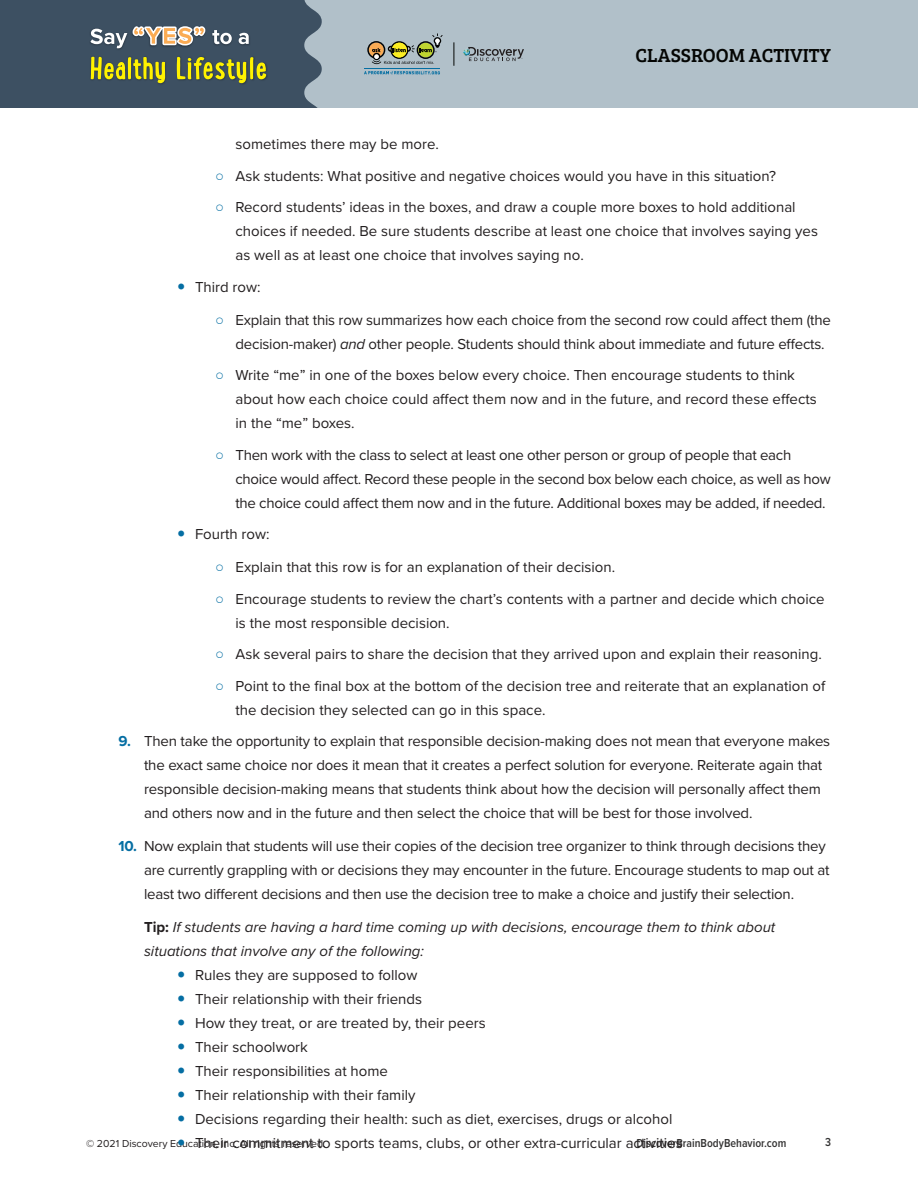
<style>
.page{position:relative;width:918px;height:1188px;background:#fff}
.page>*{position:absolute;margin:0;border:0;box-sizing:border-box;transform-origin:0 0}
.t1{font:19.5px "Bree Serif";color:#040503}
.t2{font:15px/24px "Proxima Nova";color:#231f20}
.t3{font:15px/24px "Proxima Nova";letter-spacing:-.02em;color:#231f20}
.Numbered_list_no_num{font:italic 15px/24px "Proxima Nova";color:#231f20}
.t4{font:600 12px "Proxima Nova Cond";color:#343333}
.t5{font:10.5px "Proxima Nova";color:#231f20}
.s1{font-family:"Arial";color:#056ea3}
.s2{font-style:italic}
.s3{font-weight:700;color:#056ea3}
.s4{font-weight:700;font-style:normal}
</style>
<div class="page">
<div style="left:304px;top:0;width:614px;height:108px;background:#b1c0c9"></div>
<svg style="left:463px;top:47px;width:61px;height:14px"></svg>
<svg style="left:454px;top:42px;width:1px;height:24px"></svg>
<svg style="left:367px;top:33px;width:76px;height:32px"></svg>
<svg style="left:364px;top:71px;width:76px;height:4px"></svg>
<hr style="left:364px;top:68px;width:76px;height:1px;background:#046ea2">
<svg style="left:0;top:0;width:322px;height:108px;background:#506063"></svg>
<h1 class="t1" style="left:636px;top:41px;width:197px">CLASSROOM ACTIVITY</h1>
<p class="t2" style="left:236px;top:131px;width:205px">sometimes there may be more.</p>
<p class="t2" style="left:215px;top:163px;width:562px"><span class="s1">○</span> Ask students: What positive and negative choices would you have in this situation?</p>
<p class="t2" style="left:236px;top:194px;width:584px;text-indent:-20px"><span class="s1">○</span> Record students’ ideas in the boxes, and draw a couple more boxes to hold additional choices if needed. Be sure students describe at least one choice that involves saying yes as well as at least one choice that involves saying no.</p>
<p class="t2" style="left:195px;top:274px;width:67px">Third row:</p>
<p class="t2" style="left:236px;top:307px;width:597px;text-indent:-20px"><span class="s1">○</span> Explain that this row summarizes how each choice from the second row could affect them (the decision-maker) <span class="s2">and</span> other people. Students should think about immediate and future effects.</p>
<p class="t2" style="left:236px;top:362px;width:583px;text-indent:-20px"><span class="s1">○</span> Write “me” in one of the boxes below every choice. Then encourage students to think about how each choice could affect them now and in the future, and record these effects in the “me” boxes.</p>
<p class="t3" style="left:236px;top:442px;width:597px;text-indent:-20px"><span class="s1">○</span> Then work with the class to select at least one other person or group of people that each choice would affect. Record these people in the second box below each choice, as well as how the choice could affect them now and in the future. Additional boxes may be added, if needed.</p>
<p class="t2" style="left:195px;top:521px;width:76px">Fourth row:</p>
<p class="t2" style="left:215px;top:554px;width:401px"><span class="s1">○</span> Explain that this row is for an explanation of their decision.</p>
<p class="t2" style="left:236px;top:586px;width:591px;text-indent:-20px"><span class="s1">○</span> Encourage students to review the chart’s contents with a partner and decide which choice is the most responsible decision.</p>
<p class="t2" style="left:215px;top:641px;width:608px"><span class="s1">○</span> Ask several pairs to share the decision that they arrived upon and explain their reasoning.</p>
<p class="t2" style="left:236px;top:673px;width:591px;text-indent:-20px"><span class="s1">○</span> Point to the final box at the bottom of the decision tree and reiterate that an explanation of the decision they selected can go in this space.</p>
<p class="t2" style="left:144px;top:728px;width:688px;text-indent:-26px"><span class="s3">9.</span> Then take the opportunity to explain that responsible decision-making does not mean that everyone makes the exact same choice nor does it mean that it creates a perfect solution for everyone. Reiterate again that responsible decision-making means that students think about how the decision will personally affect them and others now and in the future and then select the choice that will be best for those involved.</p>
<p class="t2" style="left:144px;top:833px;width:687px;text-indent:-26px"><span class="s3">10.</span> Now explain that students will use their copies of the decision tree organizer to think through decisions they are currently grappling with or decisions they may encounter in the future. Encourage students to map out at least two different decisions and then use the decision tree to make a choice and justify their selection.</p>
<p class="Numbered_list_no_num" style="left:144px;top:914px;width:633px"><span class="s4">Tip:</span> If students are having a hard time coming up with decisions, encourage them to think about situations that involve any of the following:</p>
<p class="t2" style="left:195px;top:962px;width:224px">Rules they are supposed to follow</p>
<p class="t2" style="left:195px;top:986px;width:229px">Their relationship with their friends</p>
<p class="t2" style="left:195px;top:1010px;width:292px">How they treat, or are treated by, their peers</p>
<p class="t2" style="left:195px;top:1034px;width:114px">Their schoolwork</p>
<p class="t2" style="left:195px;top:1058px;width:195px">Their responsibilities at home</p>
<p class="t2" style="left:195px;top:1082px;width:222px">Their relationship with their family</p>
<p class="t2" style="left:195px;top:1106px;width:479px">Decisions regarding their health: such as diet, exercises, drugs or alcohol</p>
<p class="t2" style="left:195px;top:1130px;width:489px">Their commitment to sports teams, clubs, or other extra-curricular activities</p>
<p class="t5" style="left:86px;top:1135px;width:241px">© 2021 Discovery Education, Inc. All rights reserved.</p>
<p class="t4" style="left:637px;top:1134px;width:151px">DiscoverBrainBodyBehavior.com</p>
<p class="t4" style="left:825px;top:1134px;width:7px">3</p>
</div>
